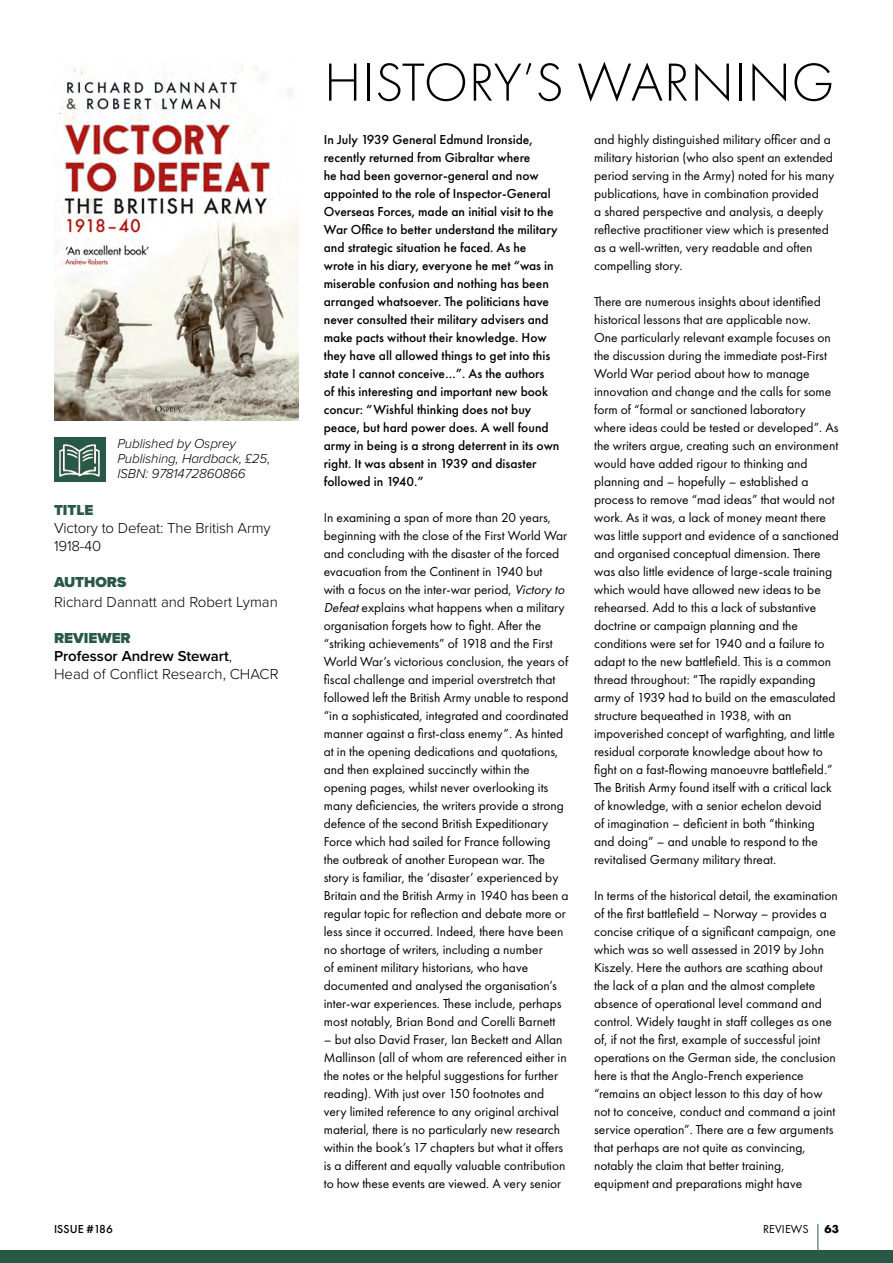
<style>
.page{position:relative;width:893px;height:1263px;background:#fff}
.page>*{position:absolute;margin:0;border:0;box-sizing:border-box;transform-origin:0 0}
.t1{font:300 55.5px "Futura PT";letter-spacing:.01em;color:#000}
.t2{font:300 15px/18px "Proxima Nova";color:#000}
.t3{font:900 15px "Proxima Nova";color:#285846}
.t4{font:13.5px/18px "Futura PT";color:#000}
.t5{font:500 13.5px/18px "Futura PT";color:#000}
.t6{font:italic 300 13.5px/15px "Proxima Nova";letter-spacing:-.01em;color:#000}
.t7{font:500 12px "Futura PT";letter-spacing:.005em;color:#000}
.t8{font:12px "Futura PT";letter-spacing:.01em;color:#000}
.t9{font:700 12px "Futura PT";color:#000}
.s1{font-weight:900;color:#285846}
.s2{font-weight:600}
.s3{font-style:italic}
</style>
<div class="page">
<img style="left:54px;top:65px;width:245px;height:356px">
<div style="left:54px;top:438px;width:51px;height:44px;background:#285846"></div>
<img style="left:59px;top:444px;width:41px;height:33px">
<div style="left:0;top:1250px;width:893px;height:13px;background:#285846"></div>
<svg style="left:818px;top:1224px;width:1px;height:26px"></svg>
<p class="t6" style="left:117px;top:436px;width:154px">Published by Osprey<br>Publishing, Hardback, £25,<br>ISBN: 9781472860866</p>
<p class="t3" style="left:54px;top:499px;width:41px">TITLE</p>
<p class="t2" style="left:54px;top:518px;width:218px">Victory to Defeat: The British Army<br>1918-40</p>
<p class="t3" style="left:54px;top:571px;width:74px">AUTHORS</p>
<p class="t2" style="left:54px;top:592px;width:225px">Richard Dannatt and Robert Lyman</p>
<p class="t2" style="left:54px;top:628px;width:226px"><span class="s1">REVIEWER<br></span><span class="s2">Professor Andrew Stewart</span>,<br>Head of Conflict Research, CHACR</p>
<h1 class="t1" style="left:324px;top:51px;width:512px">HISTORY’S WARNING</h1>
<p class="t5" style="left:324px;top:131px;width:237px">In July 1939 General Edmund Ironside, recently returned from Gibraltar where<br>he had been governor-general and now appointed to the role of Inspector-General Overseas Forces, made an initial visit to the War Office to better understand the military and strategic situation he faced. As he wrote in his diary, everyone he met “was in miserable confusion and nothing has been arranged whatsoever. The politicians have never consulted their military advisers and make pacts without their knowledge. How they have all allowed things to get into this state I cannot conceive…”. As the authors<br>of this interesting and important new book concur: “Wishful thinking does not buy peace, but hard power does. A well found army in being is a strong deterrent in its own right. It was absent in 1939 and disaster followed in 1940.”</p>
<p class="t4" style="left:324px;top:508px;width:246px">In examining a span of more than 20 years, beginning with the close of the First World War and concluding with the disaster of the forced evacuation from the Continent in 1940 but<br>with a focus on the inter-war period, <span class="s3">Victory to Defeat</span>explains what happens when a military organisation forgets how to fight. After the “striking achievements” of 1918 and the First World War’s victorious conclusion, the years of fiscal challenge and imperial overstretch that followed left the British Army unable to respond “in a sophisticated, integrated and coordinated manner against a first-class enemy”. As hinted at in the opening dedications and quotations, and then explained succinctly within the opening pages, whilst never overlooking its many deficiencies, the writers provide a strong defence of the second British Expeditionary Force which had sailed for France following the outbreak of another European war. The story is familiar, the ‘disaster’ experienced by Britain and the British Army in 1940 has been a regular topic for reflection and debate more or less since it occurred. Indeed, there have been no shortage of writers, including a number<br>of eminent military historians, who have documented and analysed the organisation’s inter-war experiences. These include, perhaps most notably, Brian Bond and Corelli Barnett</p>
<p class="t4" style="left:324px;top:1030px;width:244px">– but also David Fraser, Ian Beckett and Allan Mallinson (all of whom are referenced either in the notes or the helpful suggestions for further reading). With just over 150 footnotes and very limited reference to any original archival material, there is no particularly new research within the book’s 17 chapters but what it offers is a different and equally valuable contribution to how these events are viewed. A very senior</p>
<p class="t4" style="left:594px;top:130px;width:242px">and highly distinguished military officer and a military historian (who also spent an extended period serving in the Army) noted for his many publications, have in combination provided<br>a shared perspective and analysis, a deeply reflective practitioner view which is presented as a well-written, very readable and often compelling story.</p>
<p class="t4" style="left:594px;top:292px;width:246px">There are numerous insights about identified historical lessons that are applicable now.<br>One particularly relevant example focuses on the discussion during the immediate post-First World War period about how to manage innovation and change and the calls for some form of “formal or sanctioned laboratory where ideas could be tested or developed”. As the writers argue, creating such an environment would have added rigour to thinking and planning and – hopefully – established a process to remove “mad ideas” that would not work. As it was, a lack of money meant there was little support and evidence of a sanctioned and organised conceptual dimension. There was also little evidence of large-scale training which would have allowed new ideas to be rehearsed. Add to this a lack of substantive doctrine or campaign planning and the conditions were set for 1940 and a failure to adapt to the new battlefield. This is a common thread throughout: “The rapidly expanding army of 1939 had to build on the emasculated structure bequeathed in 1938, with an impoverished concept of warfighting, and little residual corporate knowledge about how to fight on a fast-flowing manoeuvre battlefield.” The British Army found itself with a critical lack of knowledge, with a senior echelon devoid<br>of imagination – deficient in both “thinking<br>and doing” – and unable to respond to the revitalised Germany military threat.</p>
<p class="t4" style="left:594px;top:886px;width:245px">In terms of the historical detail, the examination of the first battlefield – Norway – provides a concise critique of a significant campaign, one which was so well assessed in 2019 by John Kiszely. Here the authors are scathing about the lack of a plan and the almost complete absence of operational level command and control. Widely taught in staff colleges as one of, if not the first, example of successful joint operations on the German side, the conclusion here is that the Anglo-French experience “remains an object lesson to this day of how not to conceive, conduct and command a joint service operation”. There are a few arguments that perhaps are not quite as convincing, notably the claim that better training, equipment and preparations might have</p>
<p class="t7" style="left:54px;top:1222px;width:60px">ISSUE #186</p>
<p class="t8" style="left:763px;top:1222px;width:47px">REVIEWS</p>
<p class="t9" style="left:825px;top:1221px;width:16px">63</p>
</div>
